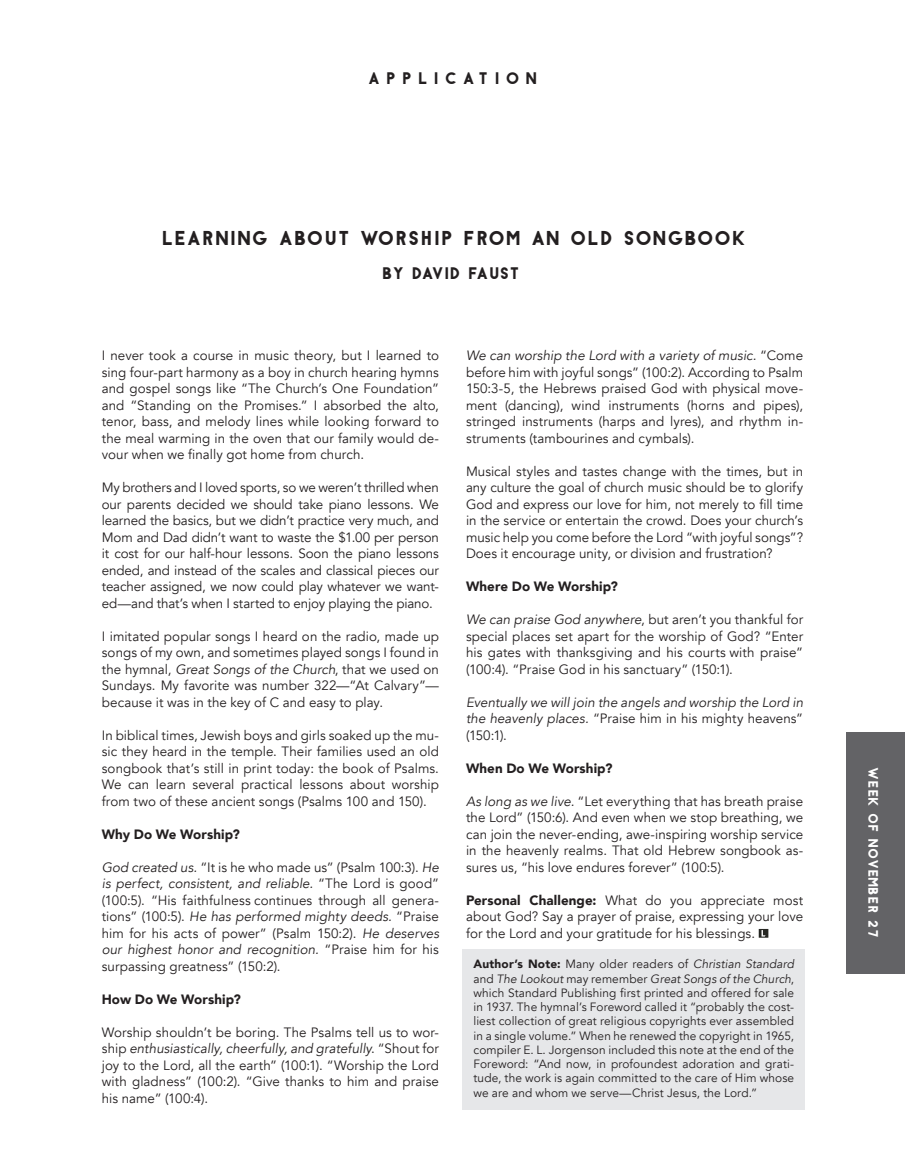
<style>
.page{position:relative;width:905px;height:1161px;background:#fff}
.page>*{position:absolute;margin:0;border:0;box-sizing:border-box;transform-origin:0 0}
.t1{font:18px "Antraste";letter-spacing:.04em;color:#231f20}
.t2{font:15px "Antraste";color:#231f20}
.t3{font:15px "Antraste";letter-spacing:.4em;color:#231f20}
.t4{font:13.5px/16.5px "Avenir";letter-spacing:.005em;color:#231f20;text-align:justify}
.t5{font:italic 13.5px/16.5px "Avenir";letter-spacing:.005em;color:#231f20;text-align:justify}
.t6{font:900 13.5px "Avenir";letter-spacing:.005em;color:#231f20}
.t7{font:12.3px "Antraste";color:#fff}
.t8{font:12px/14.2px "Avenir";letter-spacing:.01em;color:#231f20;text-align:justify}
.s1{font-style:italic}
.s2{font-style:normal}
.s3{font-weight:900}
</style>
<div class="page">
<div style="left:846px;top:732px;width:58px;height:241px;background:#636366"></div>
<div style="left:462px;top:949px;width:342px;height:161px;background:#e6e7e9"></div>
<svg style="left:758px;top:929px;width:10px;height:9px"></svg>
<p class="t3" style="left:367px;top:68px;width:171px">APPLICATION</p>
<h1 class="t1" style="left:161px;top:226px;width:586px">LEARNING ABOUT WORSHIP FROM AN OLD SONGBOOK</h1>
<p class="t2" style="left:382px;top:263px;width:139px">BY DAVID FAUST</p>
<p class="t4" style="left:102px;top:348px;width:339px">I never took a course in music theory, but I learned to sing four-part harmony as a boy in church hearing hymns and gospel songs like “The Church’s One Foundation” and “Standing on the Promises.” I absorbed the alto, tenor, bass, and melody lines while looking forward to the meal warming in the oven that our family would de&shy;vour when we finally got home from church.</p>
<p class="t4" style="left:102px;top:480px;width:339px">My brothers and I loved sports, so we weren’t thrilled when our parents decided we should take piano lessons. We learned the basics, but we didn’t practice very much, and Mom and Dad didn’t want to waste the $1.00 per person it cost for our half-hour lessons. Soon the piano lessons ended, and instead of the scales and classical pieces our teacher assigned, we now could play whatever we want&shy;ed—and that’s when I started to enjoy playing the piano.</p>
<p class="t4" style="left:102px;top:628px;width:339px">I imitated popular songs I heard on the radio, made up songs of my own, and sometimes played songs I found in the hymnal, <span class="s1">Great Songs of the Church</span>, that we used on Sundays. My favorite was number 322—“At Calvary”— because it was in the key of C and easy to play.</p>
<p class="t4" style="left:102px;top:727px;width:339px">In biblical times, Jewish boys and girls soaked up the mu&shy;sic they heard in the temple. Their families used an old songbook that’s still in print today: the book of Psalms.<br>We can learn several practical lessons about worship from two of these ancient songs (Psalms 100 and 150).</p>
<p class="t6" style="left:102px;top:822px;width:140px">Why Do We Worship?</p>
<p class="t4" style="left:102px;top:859px;width:339px"><span class="s1">God created us.</span> “It is he who made us” (Psalm 100:3). <span class="s1">He is perfect, consistent, and reliable.</span> “The Lord is good” (100:5). “His faithfulness continues through all genera&shy;tions” (100:5). <span class="s1">He has performed mighty deeds.</span> “Praise him for his acts of power” (Psalm 150:2). <span class="s1">He deserves our highest honor and recognition.</span> “Praise him for his surpassing greatness” (150:2).</p>
<p class="t6" style="left:102px;top:987px;width:141px">How Do We Worship?</p>
<p class="t4" style="left:102px;top:1024px;width:339px">Worship shouldn’t be boring. The Psalms tell us to wor&shy;ship <span class="s1">enthusiastically, cheerfully, and gratefully</span>. “Shout for joy to the Lord, all the earth” (100:1). “Worship the Lord with gladness” (100:2). “Give thanks to him and praise his name” (100:4).</p>
<p class="t4" style="left:466px;top:348px;width:339px"><span class="s1">We can worship the Lord with a variety of music.</span> “Come before him with joyful songs” (100:2). According to Psalm 150:3-5, the Hebrews praised God with physical move&shy;ment (dancing), wind instruments (horns and pipes), stringed instruments (harps and lyres), and rhythm in&shy;struments (tambourines and cymbals).</p>
<p class="t4" style="left:466px;top:463px;width:339px">Musical styles and tastes change with the times, but in any culture the goal of church music should be to glorify God and express our love for him, not merely to fill time in the service or entertain the crowd. Does your church’s music help you come before the Lord “with joyful songs”?<br>Does it encourage unity, or division and frustration?</p>
<p class="t6" style="left:466px;top:575px;width:153px">Where Do We Worship?</p>
<p class="t4" style="left:466px;top:612px;width:339px"><span class="s1">We can praise God anywhere</span>, but aren’t you thankful for special places set apart for the worship of God? “Enter his gates with thanksgiving and his courts with praise” (100:4). “Praise God in his sanctuary” (150:1).</p>
<p class="t5" style="left:466px;top:694px;width:339px">Eventually we will join the angels and worship the Lord in the heavenly places. <span class="s2">“Praise him in his mighty heavens” (150:1).</span></p>
<p class="t6" style="left:466px;top:756px;width:148px">When Do We Worship?</p>
<p class="t4" style="left:466px;top:793px;width:339px"><span class="s1">As long as we live.</span> “Let everything that has breath praise the Lord” (150:6). And even when we stop breathing, we can join the never-ending, awe-inspiring worship service in the heavenly realms. That old Hebrew songbook as&shy;sures us, “his love endures forever” (100:5).</p>
<p class="t4" style="left:466px;top:892px;width:339px"><span class="s3">Personal Challenge:</span> What do you appreciate most about God? Say a prayer of praise, expressing your love for the Lord and your gratitude for his blessings.</p>
<p class="t8" style="left:473px;top:957px;width:322px"><span class="s3">Author’s Note:</span> Many older readers of <span class="s1">Christian Standard </span>and <span class="s1">The Lookout</span> may remember <span class="s1">Great Songs of the Church</span>, which Standard Publishing first printed and offered for sale in 1937. The hymnal’s Foreword called it “probably the cost&shy;liest collection of great religious copyrights ever assembled in a single volume.” When he renewed the copyright in 1965, compiler E. L. Jorgenson included this note at the end of the Foreword: “And now, in profoundest adoration and grati&shy;tude, the work is again committed to the care of Him whose we are and whom we serve—Christ Jesus, the Lord.”</p>
<p class="t7" style="left:881px;top:767px;width:172px;rotate:90deg">WEEK OF NOVEMBER 27</p>
</div>
